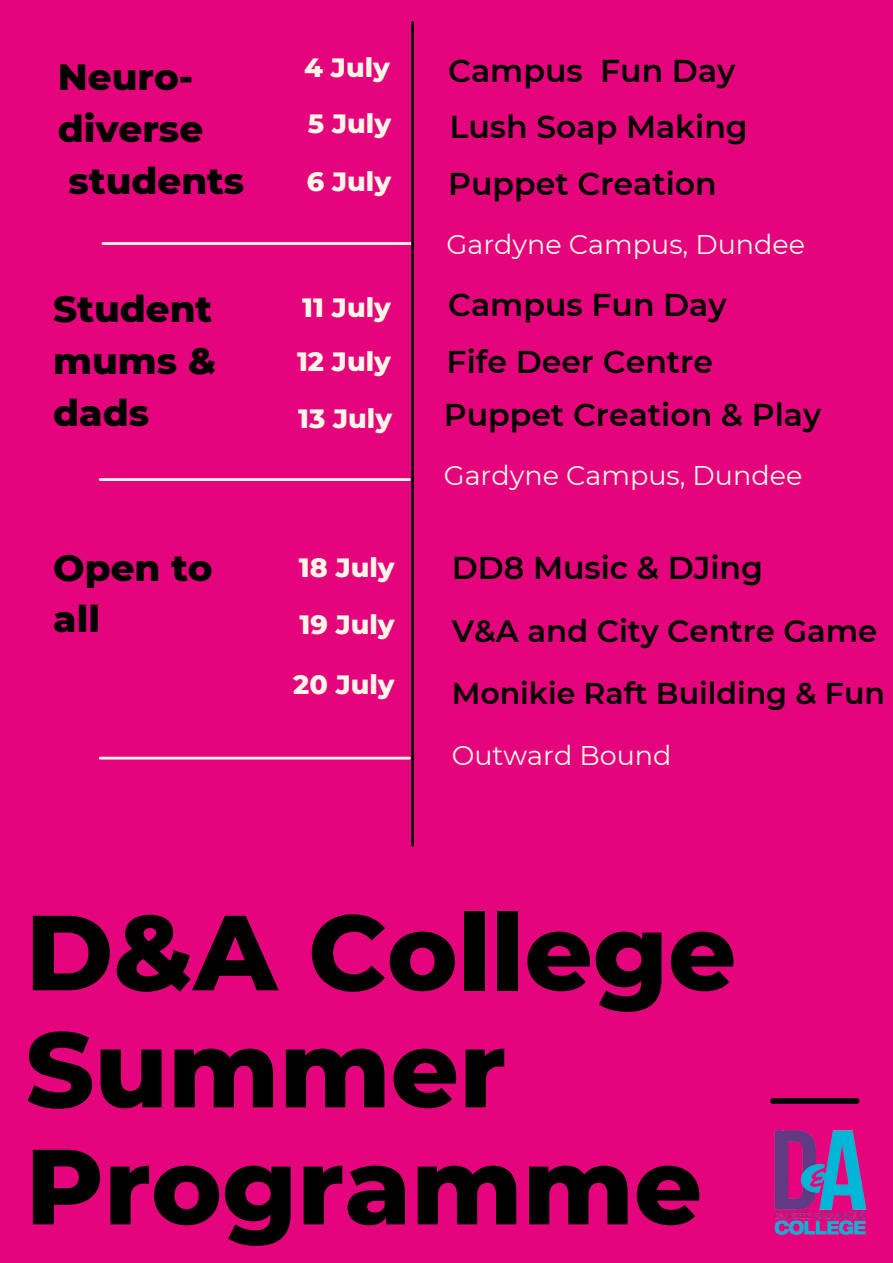
<style>
.page{position:relative;width:893px;height:1263px;background:#e4047c}
.page>*{position:absolute;margin:0;border:0;box-sizing:border-box;transform-origin:0 0}
.t1{font:800 106.5px/117px "Montserrat";color:#000}
.t2{font:800 37.2px/51.8px "Montserrat";color:#000}
.t3{font:600 31.5px "Montserrat";color:#000}
.t4{font:600 30.75px "Montserrat";color:#000}
.t5{font:600 30px "Montserrat";color:#000}
.t6{font:27px "Montserrat";color:#fff6e6}
.t7{font:800 27px "Montserrat";color:#fff6e6}
</style>
<div class="page">
<div style="left:773px;top:1098px;width:83px;height:6px;background:#000"></div>
<hr style="left:103px;top:242px;width:309px;height:3px;background:#fff6e6">
<hr style="left:100px;top:478px;width:309px;height:3px;background:#fff6e6">
<hr style="left:411px;top:23px;width:3px;height:822px;background:#000">
<hr style="left:100px;top:757px;width:309px;height:2px;background:#fff6e6">
<img style="left:774px;top:1130px;width:93px;height:105px">
<p class="t2" style="left:58px;top:51px;width:137px">Neuro-</p>
<p class="t7" style="left:304px;top:51px;width:87px">4 July</p>
<p class="t2" style="left:58px;top:103px;width:188px">diverse students</p>
<p class="t7" style="left:308px;top:107px;width:85px">5 July</p>
<p class="t7" style="left:307px;top:164px;width:86px">6 July</p>
<p class="t2" style="left:53px;top:283px;width:164px;text-align:justify">Student mums &amp; dads</p>
<p class="t7" style="left:302px;top:291px;width:90px">11 July</p>
<p class="t7" style="left:297px;top:345px;width:95px">12 July</p>
<p class="t7" style="left:298px;top:402px;width:95px">13 July</p>
<p class="t2" style="left:53px;top:541px;width:161px">Open to all</p>
<p class="t7" style="left:299px;top:551px;width:97px">18 July</p>
<p class="t7" style="left:299px;top:608px;width:97px">19 July</p>
<p class="t7" style="left:293px;top:668px;width:103px">20 July</p>
<p class="t3" style="left:448px;top:51px;width:288px">Campus Fun Day</p>
<p class="t3" style="left:449px;top:108px;width:300px">Lush Soap Making</p>
<p class="t3" style="left:448px;top:164px;width:270px">Puppet Creation</p>
<p class="t6" style="left:446px;top:227px;width:360px">Gardyne Campus, Dundee</p>
<p class="t3" style="left:448px;top:286px;width:280px">Campus Fun Day</p>
<p class="t3" style="left:446px;top:343px;width:268px">Fife Deer Centre</p>
<p class="t3" style="left:444px;top:395px;width:379px">Puppet Creation &amp; Play</p>
<p class="t6" style="left:444px;top:458px;width:360px">Gardyne Campus, Dundee</p>
<p class="t3" style="left:452px;top:548px;width:313px">DD8 Music &amp; DJing</p>
<p class="t4" style="left:452px;top:612px;width:427px">V&amp;A and City Centre Game</p>
<p class="t5" style="left:452px;top:675px;width:435px">Monikie Raft Building &amp; Fun</p>
<p class="t6" style="left:452px;top:739px;width:221px">Outward Bound</p>
<p class="t1" style="left:25px;top:893px;width:712px">D&amp;A College<br>Summer<br>Programme</p>
</div>
